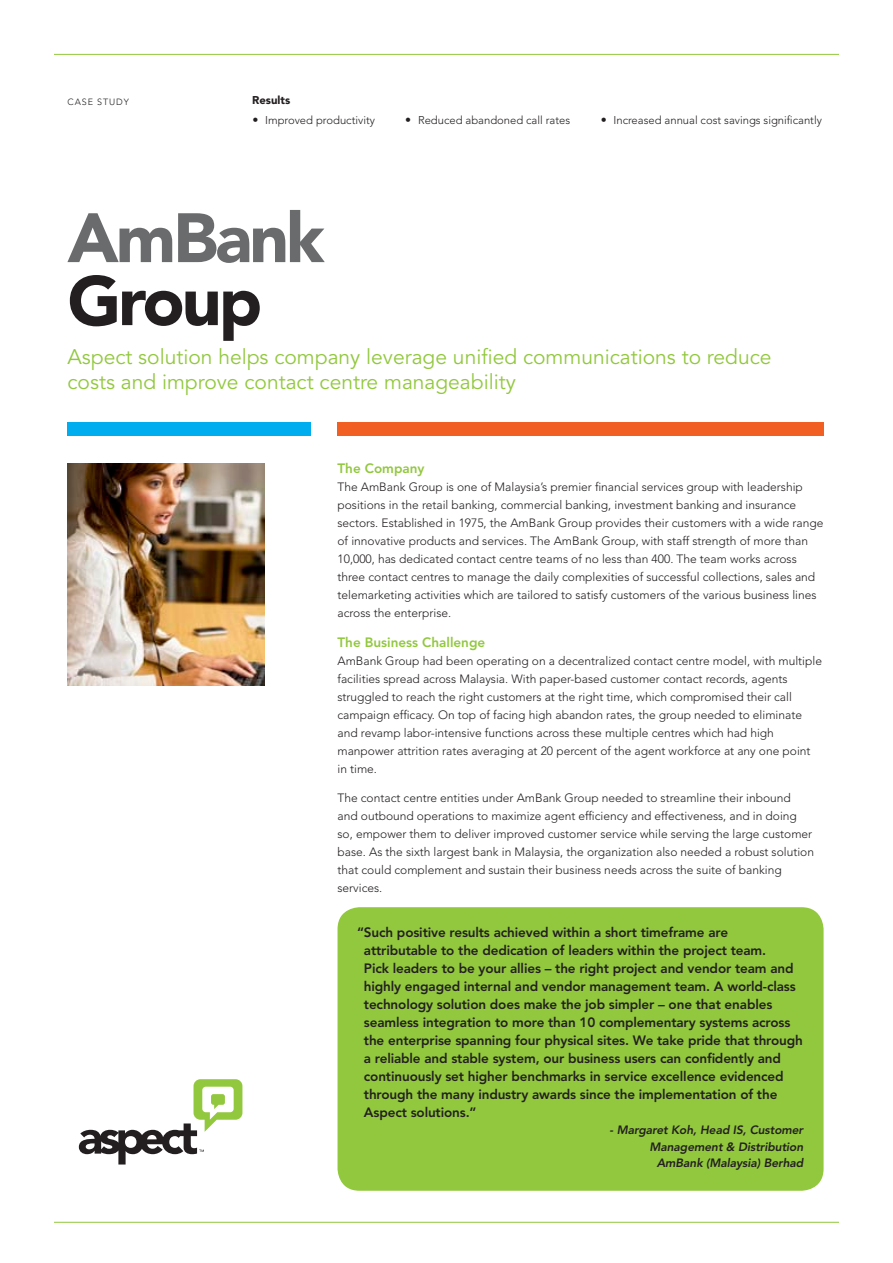
<style>
.page{position:relative;width:893px;height:1263px;background:#fff}
.page>*{position:absolute;margin:0;border:0;box-sizing:border-box;transform-origin:0 0}
.t1{font:900 69px "Avenir LT Std";letter-spacing:-.04em;color:#696b6d}
.t2{font:900 69px "Avenir LT Std";letter-spacing:-.04em;color:#231f20}
.t3{font:21px/25.2px "Avenir LT Std";color:#92c83e}
.t4{font:800 13.5px/18px "Avenir LT Std";letter-spacing:-.01em;color:#231f20}
.t5{font:800 13.5px "Avenir LT Std";color:#92c83e}
.t6{font:300 12px/18px "Avenir LT Std";color:#231f20}
.t7{font:italic 800 12px/16.5px "Avenir LT Std";letter-spacing:-.01em;color:#231f20;text-align:right}
.t8{font:300 11.25px "Avenir LT Std";color:#231f20}
.t9{font:900 11.25px "Avenir LT Std";color:#231f20}
.t10{font:300 9px "Avenir LT Std";letter-spacing:.1em;color:#231f20}
.s1{font-weight:900;font-size:12px}
</style>
<div class="page">
<hr style="left:54px;top:54px;width:785px;height:1px;background:#92c83e">
<hr style="left:54px;top:1222px;width:785px;height:1px;background:#92c83e">
<svg style="left:79px;top:1079px;width:163px;height:85px"></svg>
<div style="left:68px;top:422px;width:242px;height:14px;background:#00aeef"></div>
<div style="left:338px;top:422px;width:486px;height:14px;background:#f15f22"></div>
<img style="left:68px;top:463px;width:197px;height:222px">
<div style="left:338px;top:907px;width:486px;height:284px;background:#92c83e;border-radius:22px"></div>
<p class="t10" style="left:68px;top:97px;width:63px">CASE STUDY</p>
<p class="t9" style="left:252px;top:94px;width:40px">Results</p>
<p class="t8" style="left:252px;top:113px;width:124px"><span class="s1">•</span> Improved productivity</p>
<p class="t8" style="left:405px;top:113px;width:166px"><span class="s1">•</span> Reduced abandoned call rates</p>
<p class="t8" style="left:601px;top:113px;width:223px"><span class="s1">•</span> Increased annual cost savings significantly</p>
<h1 class="t1" style="left:68px;top:196px;width:259px">AmBank</h1>
<h1 class="t2" style="left:68px;top:259px;width:196px">Group</h1>
<h2 class="t3" style="left:68px;top:345px;width:706px">Aspect solution helps company leverage unified communications to reduce costs and improve contact centre manageability</h2>
<p class="t5" style="left:338px;top:460px;width:88px">The Company</p>
<p class="t6" style="left:338px;top:478px;width:487px">The AmBank Group is one of Malaysia’s premier financial services group with leadership positions in the retail banking, commercial banking, investment banking and insurance sectors. Established in 1975, the AmBank Group provides their customers with a wide range of innovative products and services. The AmBank Group, with staff strength of more than 10,000, has dedicated contact centre teams of no less than 400. The team works across three contact centres to manage the daily complexities of successful collections, sales and telemarketing activities which are tailored to satisfy customers of the various business lines across the enterprise.</p>
<p class="t5" style="left:338px;top:634px;width:149px">The Business Challenge</p>
<p class="t6" style="left:338px;top:652px;width:486px">AmBank Group had been operating on a decentralized contact centre model, with multiple facilities spread across Malaysia. With paper-based customer contact records, agents struggled to reach the right customers at the right time, which compromised their call campaign efficacy. On top of facing high abandon rates, the group needed to eliminate and revamp labor-intensive functions across these multiple centres which had high manpower attrition rates averaging at 20 percent of the agent workforce at any one point in time.</p>
<p class="t6" style="left:338px;top:789px;width:478px">The contact centre entities under AmBank Group needed to streamline their inbound and outbound operations to maximize agent efficiency and effectiveness, and in doing so, empower them to deliver improved customer service while serving the large customer base. As the sixth largest bank in Malaysia, the organization also needed a robust solution that could complement and sustain their business needs across the suite of banking services.</p>
<p class="t4" style="left:364px;top:924px;width:441px;text-indent:-7px">“Such positive results achieved within a short timeframe are attributable to the dedication of leaders within the project team.<br>Pick leaders to be your allies – the right project and vendor team and highly engaged internal and vendor management team. A world-class technology solution does make the job simpler – one that enables seamless integration to more than 10 complementary systems across the enterprise spanning four physical sites. We take pride that through a reliable and stable system, our business users can confidently and continuously set higher benchmarks in service excellence evidenced through the many industry awards since the implementation of the Aspect solutions.”</p>
<p class="t7" style="left:610px;top:1122px;width:195px">- Margaret Koh, Head IS, Customer<br>Management &amp; Distribution<br>AmBank (Malaysia) Berhad</p>
</div>
